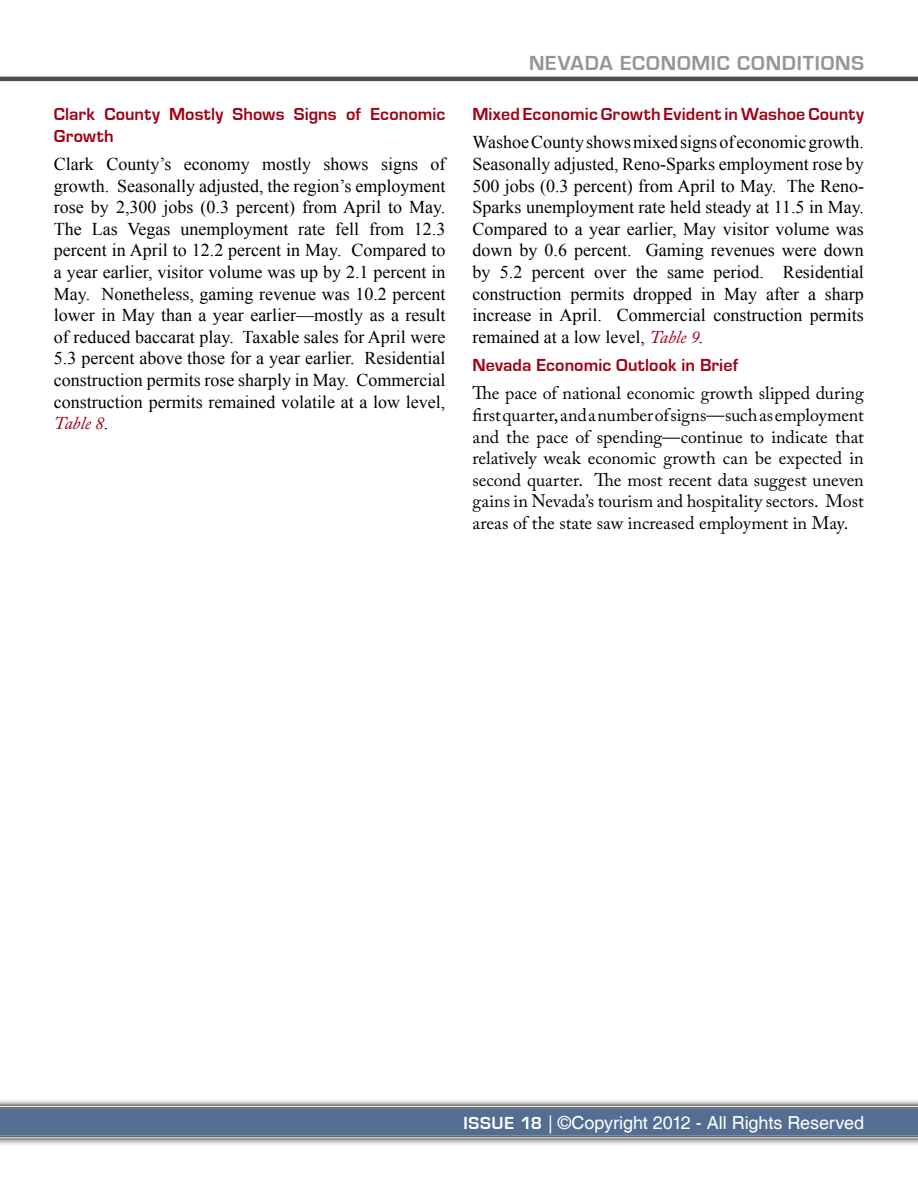
<style>
.page{position:relative;width:918px;height:1188px;background:#fff}
.page>*{position:absolute;margin:0;border:0;box-sizing:border-box;transform-origin:0 0}
.t1{font:700 21px "Eurostile";letter-spacing:.04em;color:#939598}
.t2{font:18px/21.6px "Times New Roman";color:#000;text-align:justify}
.t3{font:18px/21.6px "Adobe Caslon Pro";letter-spacing:-.005em;color:#000;text-align:justify}
.t4{font:700 18px/21.6px "Eurostile";color:#a10015}
.t5{font:18px "Helvetica";letter-spacing:-.005em;color:#fff}
.t6{font:italic 18px "Adobe Caslon Pro";letter-spacing:-.01em;color:#a10015}
.s1{font-family:"Times New Roman";font-style:normal;color:#000}
.s2{font-family:"Adobe Caslon Pro";font-style:italic;color:#a10015}
.s3{font-family:"Eurostile";font-weight:700}
</style>
<div class="page">
<hr style="left:0;top:77px;width:918px;height:4px;background:#4d4d4f">
<div style="left:0;top:1098px;width:918px;height:48px;background:#000;opacity:.75"></div>
<svg style="left:0;top:1105px;width:918px;height:35px"></svg>
<p class="t4" style="left:54px;top:104px;width:393px">Clark County Mostly Shows Signs of Economic<br>Growth</p>
<p class="t2" style="left:54px;top:153px;width:393px">Clark County’s economy mostly shows signs of growth. Seasonally adjusted, the region’s employment rose by 2,300 jobs (0.3 percent) from April to May.<br>The Las Vegas unemployment rate fell from 12.3 percent in April to 12.2 percent in May. Compared to a year earlier, visitor volume was up by 2.1 percent in May. Nonetheless, gaming revenue was 10.2 percent lower in May than a year earlier—mostly as a result of reduced baccarat play. Taxable sales for April were 5.3 percent above those for a year earlier. Residential construction permits rose sharply in May. Commercial construction permits remained volatile at a low level,</p>
<p class="t6" style="left:54px;top:412px;width:56px">Table 8<span class="s1">.</span></p>
<p class="t1" style="left:529px;top:51px;width:336px">Nevada Economic Conditions</p>
<p class="t4" style="left:472px;top:104px;width:393px">Mixed Economic Growth Evident in Washoe County</p>
<p class="t2" style="left:472px;top:131px;width:393px">Washoe County shows mixed signs of economic growth.<br>Seasonally adjusted, Reno-Sparks employment rose by 500 jobs (0.3 percent) from April to May. The Reno-Sparks unemployment rate held steady at 11.5 in May.<br>Compared to a year earlier, May visitor volume was down by 0.6 percent. Gaming revenues were down by 5.2 percent over the same period. Residential construction permits dropped in May after a sharp increase in April. Commercial construction permits remained at a low level, <span class="s2">Table 9</span>.</p>
<p class="t4" style="left:472px;top:355px;width:267px">Nevada Economic Outlook in Brief</p>
<p class="t3" style="left:472px;top:382px;width:393px">The pace of national economic growth slipped during first quarter, and a number of signs—such as employment and the pace of spending—continue to indicate that relatively weak economic growth can be expected in second quarter. The most recent data suggest uneven gains in Nevada’s tourism and hospitality sectors. Most areas of the state saw increased employment in May.</p>
<p class="t5" style="left:464px;top:1112px;width:402px"><span class="s3">I ssue 18</span> | ©Copyright 2012 - All Rights Reserved</p>
</div>
